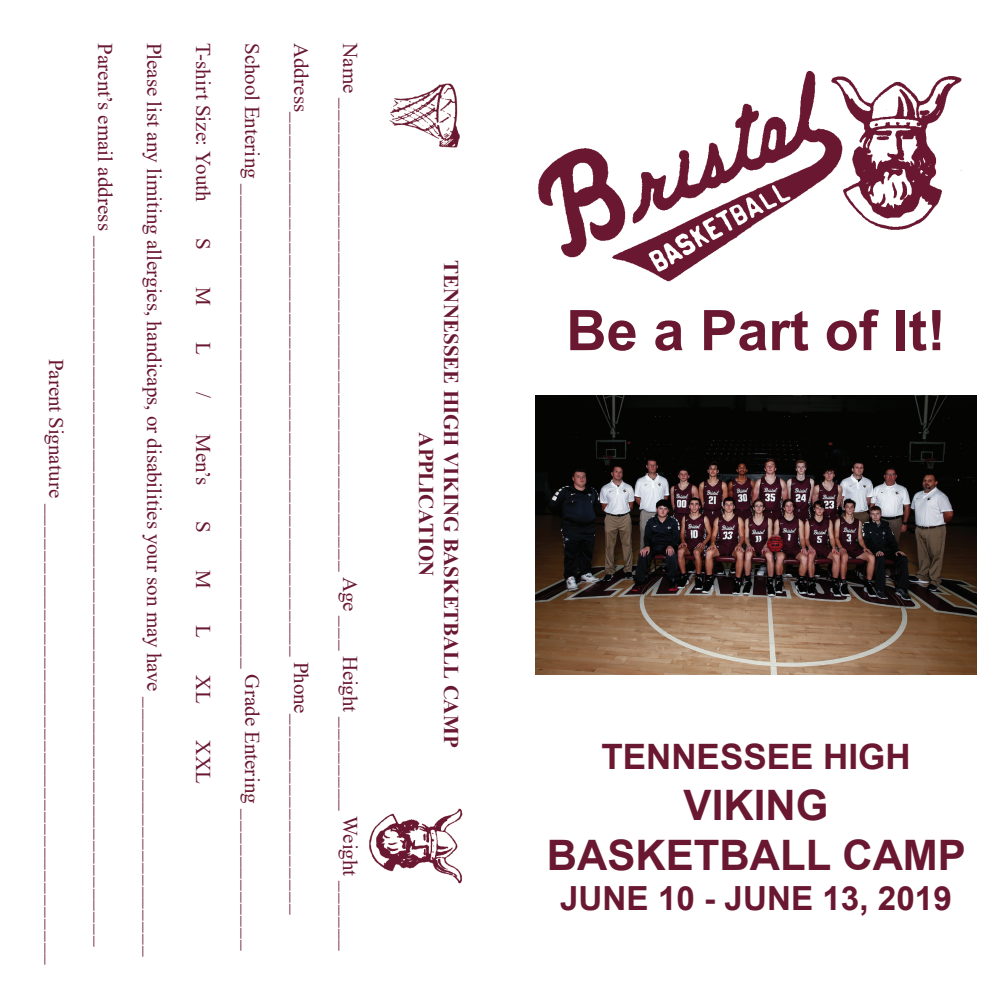
<style>
.page{position:relative;width:1008px;height:1008px;background:#fff}
.page>*{position:absolute;margin:0;border:0;box-sizing:border-box;transform-origin:0 0}
.t1{font:700 56px "Arial";color:#6a1831}
.t2{font:700 42px/50.4px "Arial";color:#6a1831;text-align:center}
.t3{font:700 35px "Arial";color:#6a1831}
.t4{font:700 33.25px "Arial";color:#6a1831}
.t5{font:21px "Times New Roman";letter-spacing:-.005em;color:#6a1831}
.t6{font:700 21px/25.2px "Times New Roman";color:#6a1831;text-align:center}
</style>
<div class="page">
<img style="left:536px;top:396px;width:440px;height:278px">
<img style="left:538px;top:71px;width:424px;height:211px">
<img style="left:369px;top:808px;width:94px;height:76px">
<img style="left:389px;top:83px;width:71px;height:65px">
<p class="t5" style="left:71px;top:359px;width:608px;rotate:90deg">Parent Signature _______________________________________</p>
<p class="t5" style="left:120px;top:43px;width:905px;rotate:90deg">Parent’s email address ____________________________________________________________</p>
<p class="t5" style="left:169px;top:43px;width:915px;rotate:90deg">Please list any limiting allergies, handicaps, or disabilities your son may have ______________________</p>
<p class="t5" style="left:218px;top:43px;width:160px;rotate:90deg">T-shirt Size: Youth</p>
<p class="t5" style="left:218px;top:238px;width:13px;rotate:90deg">S</p>
<p class="t5" style="left:218px;top:287px;width:20px;rotate:90deg">M</p>
<p class="t5" style="left:218px;top:342px;width:14px;rotate:90deg">L</p>
<p class="t5" style="left:218px;top:392px;width:7px;rotate:90deg">/</p>
<p class="t5" style="left:218px;top:434px;width:52px;rotate:90deg">Men’s</p>
<p class="t5" style="left:218px;top:521px;width:13px;rotate:90deg">S</p>
<p class="t5" style="left:218px;top:570px;width:20px;rotate:90deg">M</p>
<p class="t5" style="left:218px;top:625px;width:14px;rotate:90deg">L</p>
<p class="t5" style="left:218px;top:675px;width:30px;rotate:90deg">XL</p>
<p class="t5" style="left:218px;top:740px;width:46px;rotate:90deg">XXL</p>
<p class="t5" style="left:267px;top:43px;width:909px;rotate:90deg">School Entering _________________________________________ Grade Entering ____________</p>
<p class="t5" style="left:316px;top:43px;width:873px;rotate:90deg">Address______________________________________________ Phone_________________</p>
<p class="t5" style="left:365px;top:43px;width:909px;rotate:90deg">Name ________________________________________ Age ___ Height ________ Weight ______</p>
<p class="t6" style="left:465px;top:260px;width:489px;rotate:90deg">TENNESSEE HIGH VIKING BASKETBALL CAMP<br>APPLICATION</p>
<h1 class="t1" style="left:566px;top:291px;width:381px">Be a Part of It!</h1>
<h3 class="t3" style="left:601px;top:732px;width:311px">TENNESSEE HIGH</h3>
<h2 class="t2" style="left:547px;top:780px;width:421px">VIKING<br>BASKETBALL CAMP</h2>
<h3 class="t4" style="left:560px;top:875px;width:393px">JUNE 10 - JUNE 13, 2019</h3>
</div>
